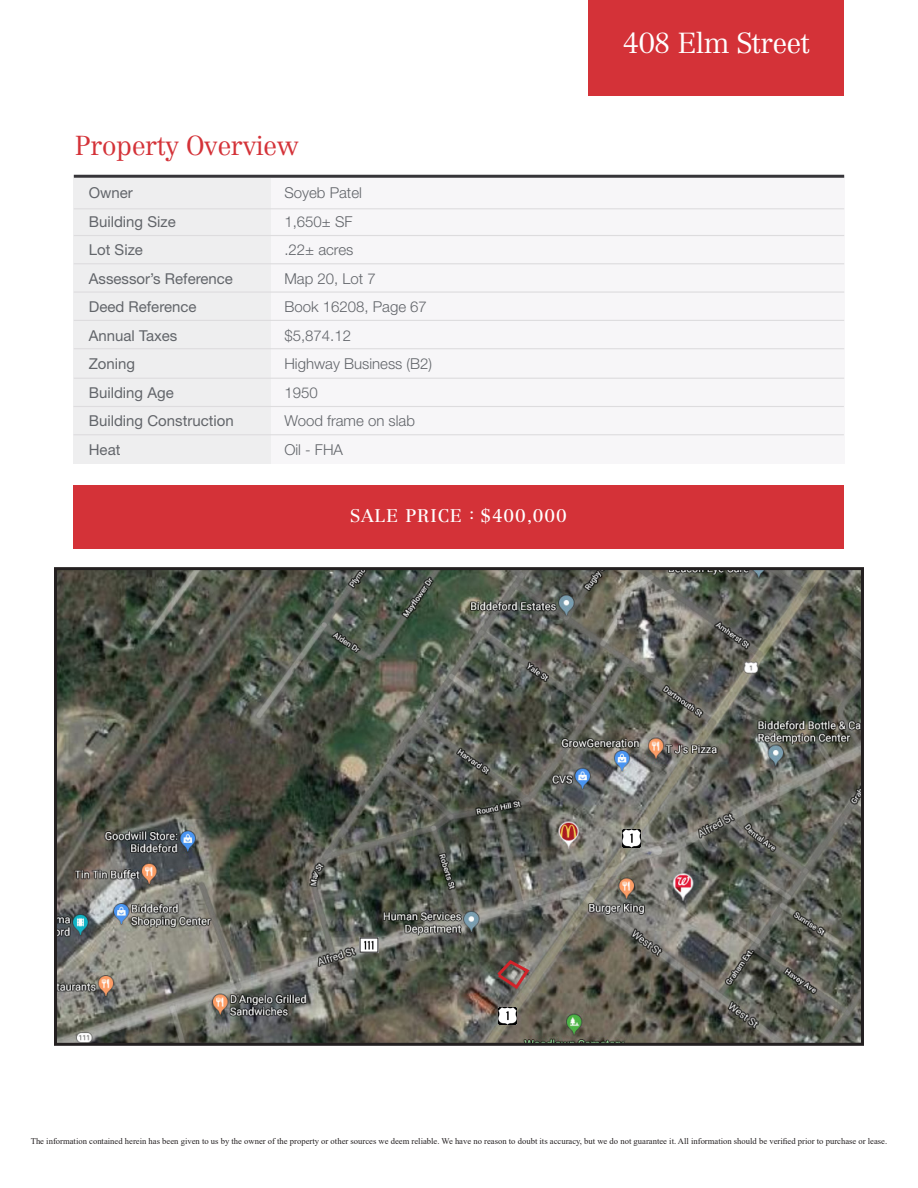
<style>
.page{position:relative;width:918px;height:1188px;background:#fff}
.page>*{position:absolute;margin:0;border:0;box-sizing:border-box;transform-origin:0 0}
.t1{font:300 28.5px "Centennial LT Std";letter-spacing:-.03em;color:#fff}
.t2{font:300 27px "Centennial LT Std";letter-spacing:-.02em;color:#d43238}
.t3{font:18px "Centennial LT Std";letter-spacing:.05em;color:#fff}
.t4{font:15px "Helvetica Neue LT Std";color:#62656a}
.t5{font:300 15px "Helvetica Neue LT Std";color:#62656a}
.t6{font:8.7px "Times New Roman";color:#231f20}
</style>
<div class="page">
<div style="left:271px;top:176px;width:573px;height:288px;background:#f7f6f8"></div>
<div style="left:74px;top:178px;width:197px;height:286px;background:#eeeeef"></div>
<hr style="left:74px;top:208px;width:770px;height:1px;background:#dddcde">
<hr style="left:74px;top:235px;width:770px;height:1px;background:#dddcde">
<hr style="left:74px;top:263px;width:770px;height:1px;background:#dddcde">
<hr style="left:74px;top:291px;width:770px;height:2px;background:#dddcde">
<hr style="left:74px;top:320px;width:770px;height:1px;background:#dddcde">
<hr style="left:74px;top:378px;width:770px;height:1px;background:#dddcde">
<hr style="left:74px;top:348px;width:770px;height:1px;background:#dddcde">
<hr style="left:74px;top:175px;width:770px;height:3px;background:#363539">
<hr style="left:74px;top:434px;width:770px;height:1px;background:#dddcde">
<div style="left:73px;top:486px;width:771px;height:63px;background:#d43238"></div>
<hr style="left:74px;top:406px;width:770px;height:1px;background:#dddcde">
<img style="left:58px;top:571px;width:802px;height:471px">
<div style="left:54px;top:567px;width:810px;height:479px;border:3px solid #231f20"></div>
<svg style="left:494px;top:958px;width:38px;height:33px"></svg>
<img style="left:359px;top:937px;width:20px;height:16px">
<img style="left:623px;top:830px;width:18px;height:18px">
<img style="left:498px;top:1007px;width:18px;height:18px">
<div style="left:589px;top:0;width:255px;height:95px;background:#d43238"></div>
<p class="t2" style="left:75px;top:130px;width:225px">Property Overview</p>
<p class="t4" style="left:89px;top:184px;width:46px">Owner</p>
<p class="t4" style="left:89px;top:213px;width:88px">Building Size</p>
<p class="t4" style="left:89px;top:241px;width:56px">Lot Size</p>
<p class="t4" style="left:89px;top:270px;width:146px">Assessor’s Reference</p>
<p class="t4" style="left:89px;top:298px;width:109px">Deed Reference</p>
<p class="t4" style="left:89px;top:327px;width:90px">Annual Taxes</p>
<p class="t4" style="left:89px;top:355px;width:48px">Zoning</p>
<p class="t4" style="left:89px;top:384px;width:87px">Building Age</p>
<p class="t4" style="left:89px;top:412px;width:147px">Building Construction</p>
<p class="t4" style="left:89px;top:441px;width:33px">Heat</p>
<p class="t5" style="left:284px;top:184px;width:79px">Soyeb Patel</p>
<p class="t5" style="left:284px;top:212px;width:70px">1,650± SF</p>
<p class="t5" style="left:284px;top:241px;width:71px">.22± acres</p>
<p class="t5" style="left:284px;top:269px;width:93px">Map 20, Lot 7</p>
<p class="t5" style="left:284px;top:298px;width:144px">Book 16208, Page 67</p>
<p class="t5" style="left:284px;top:326px;width:68px">$5,874.12</p>
<p class="t5" style="left:284px;top:355px;width:149px">Highway Business (B2)</p>
<p class="t5" style="left:284px;top:383px;width:35px">1950</p>
<p class="t5" style="left:284px;top:412px;width:132px">Wood frame on slab</p>
<p class="t5" style="left:284px;top:440px;width:60px">Oil - FHA</p>
<p class="t3" style="left:350px;top:505px;width:218px">SALE PRICE : $400,000</p>
<p class="t1" style="left:623px;top:26px;width:189px">408 Elm Street</p>
<p class="t6" style="left:31px;top:1135px;width:858px">The information contained herein has been given to us by the owner of the property or other sources we deem reliable. We have no reason to doubt its accuracy, but we do not guarantee it. All information should be verified prior to purchase or lease.</p>
</div>
